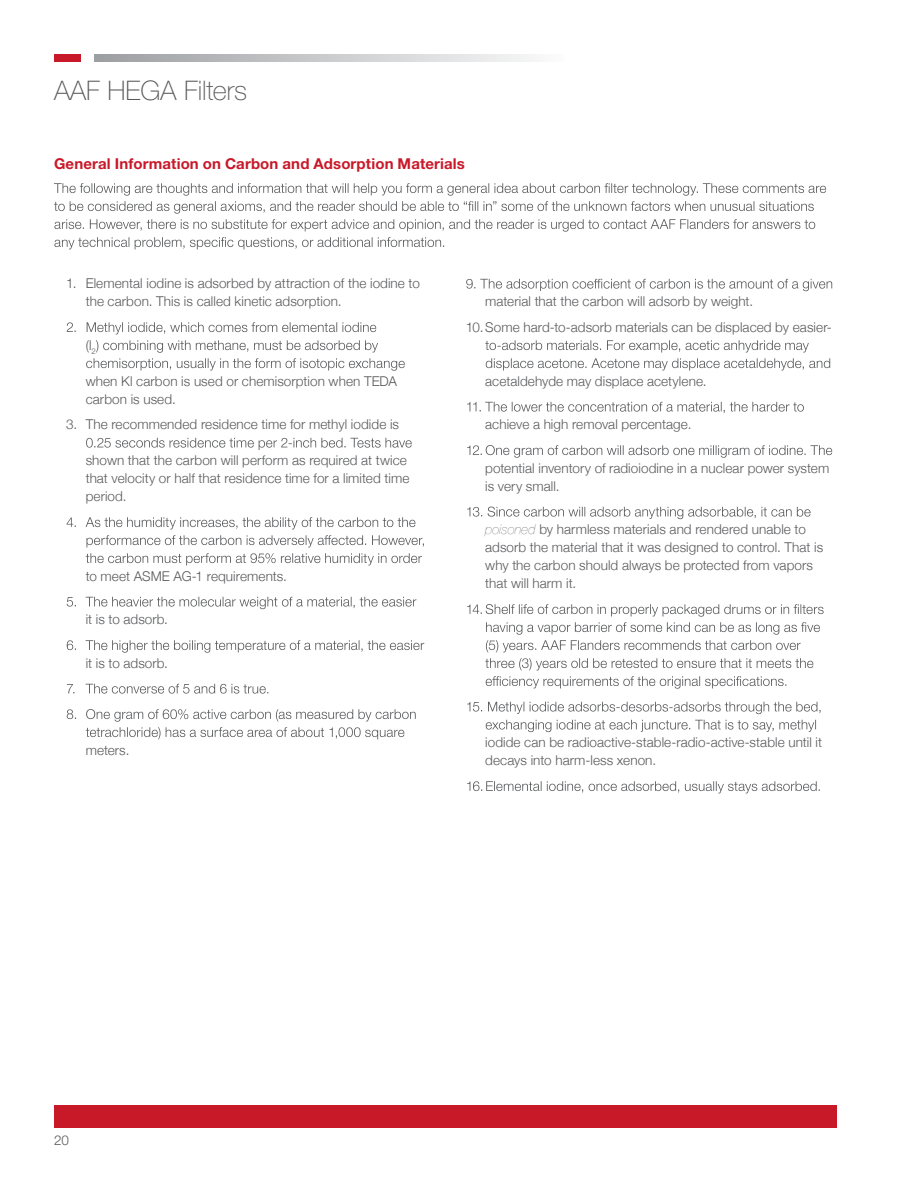
<style>
.page{position:relative;width:918px;height:1188px;background:#fff}
.page>*{position:absolute;margin:0;border:0;box-sizing:border-box;transform-origin:0 0}
.t1{font:100 27px "Helvetica Neue LT Std";color:#58595b}
.t2{font:700 15px "Helvetica Neue LT Std";letter-spacing:.01em;color:#c81929}
.t3{font:300 13.5px/18px "Helvetica Neue";letter-spacing:.005em;color:#58595b}
.t4{font:300 13.5px "Helvetica Neue LT Std";color:#58595b}
.s1{font-weight:200;font-style:italic}
</style>
<div class="page">
<div style="left:54px;top:1105px;width:783px;height:22px;background:#c81929"></div>
<div style="left:54px;top:54px;width:26px;height:7px;background:#c81929"></div>
<svg style="left:94px;top:54px;width:439px;height:7px;background:#c7c9ca"></svg>
<svg style="left:54px;top:183px;width:772px;height:66px"></svg>
<svg style="left:67px;top:322px;width:9px;height:10px"></svg>
<svg style="left:86px;top:322px;width:319px;height:49px"></svg>
<svg style="left:86px;top:438px;width:326px;height:12px"></svg>
<svg style="left:67px;top:517px;width:9px;height:10px"></svg>
<svg style="left:86px;top:517px;width:329px;height:12px"></svg>
<svg style="left:87px;top:535px;width:337px;height:12px"></svg>
<svg style="left:86px;top:553px;width:336px;height:12px"></svg>
<svg style="left:67px;top:597px;width:9px;height:10px"></svg>
<svg style="left:86px;top:597px;width:330px;height:12px"></svg>
<svg style="left:67px;top:640px;width:9px;height:10px"></svg>
<svg style="left:86px;top:640px;width:338px;height:13px"></svg>
<svg style="left:67px;top:684px;width:7px;height:9px"></svg>
<svg style="left:86px;top:684px;width:182px;height:10px"></svg>
<svg style="left:67px;top:709px;width:9px;height:10px"></svg>
<svg style="left:86px;top:709px;width:330px;height:30px"></svg>
<svg style="left:466px;top:279px;width:366px;height:12px"></svg>
<svg style="left:485px;top:340px;width:345px;height:31px"></svg>
<svg style="left:467px;top:402px;width:337px;height:11px"></svg>
<svg style="left:467px;top:445px;width:365px;height:13px"></svg>
<svg style="left:467px;top:507px;width:344px;height:12px"></svg>
<svg style="left:467px;top:604px;width:357px;height:48px"></svg>
<svg style="left:485px;top:658px;width:328px;height:12px"></svg>
<svg style="left:486px;top:676px;width:300px;height:13px"></svg>
<svg style="left:467px;top:702px;width:354px;height:12px"></svg>
<svg style="left:486px;top:720px;width:330px;height:12px"></svg>
<svg style="left:467px;top:781px;width:353px;height:12px"></svg>
<h1 class="t1" style="left:54px;top:75px;width:195px">AAF HEGA Filters</h1>
<p class="t2" style="left:54px;top:154px;width:413px">General Information on Carbon and Adsorption Materials</p>
<p class="t3" style="left:86px;top:274px;width:336px;text-indent:-19px">1. Elemental iodine is adsorbed by attraction of the iodine to the carbon. This is called kinetic adsorption.</p>
<p class="t3" style="left:86px;top:335px;width:12px">(l<sub>2</sub></p>
<p class="t3" style="left:86px;top:371px;width:313px">when Kl carbon is used or chemisorption when TEDA carbon is used.</p>
<p class="t3" style="left:66px;top:415px;width:334px">3. The recommended residence time for methyl iodide is</p>
<p class="t3" style="left:86px;top:451px;width:325px">shown that the carbon will perform as required at twice that velocity or half that residence time for a limited time period.</p>
<p class="t3" style="left:86px;top:566px;width:203px">to meet ASME AG-1 requirements.</p>
<p class="t3" style="left:86px;top:610px;width:84px">it is to adsorb.</p>
<p class="t3" style="left:86px;top:653px;width:84px">it is to adsorb.</p>
<p class="t3" style="left:86px;top:740px;width:45px">meters.</p>
<p class="t3" style="left:466px;top:288px;width:368px;line-height:25.5px;text-indent:19px">material that the carbon will adsorb by weight.<br>10.Some hard-to-adsorb materials can be displaced by easier-</p>
<p class="t3" style="left:485px;top:371px;width:223px">acetaldehyde may displace acetylene.</p>
<p class="t3" style="left:485px;top:415px;width:208px">achieve a high removal percentage.</p>
<p class="t3" style="left:485px;top:458px;width:346px">potential inventory of radioiodine in a nuclear power system is very small.</p>
<p class="t3" style="left:485px;top:520px;width:340px"><span class="s1">poisoned</span> by harmless materials and rendered unable to adsorb the material that it was designed to control. That is why the carbon should always be protected from vapors that will harm it.</p>
<p class="t3" style="left:485px;top:733px;width:338px">iodide can be radioactive-stable-radio-active-stable until it decays into harm-less xenon.</p>
<p class="t4" style="left:54px;top:1132px;width:16px">20</p>
</div>
